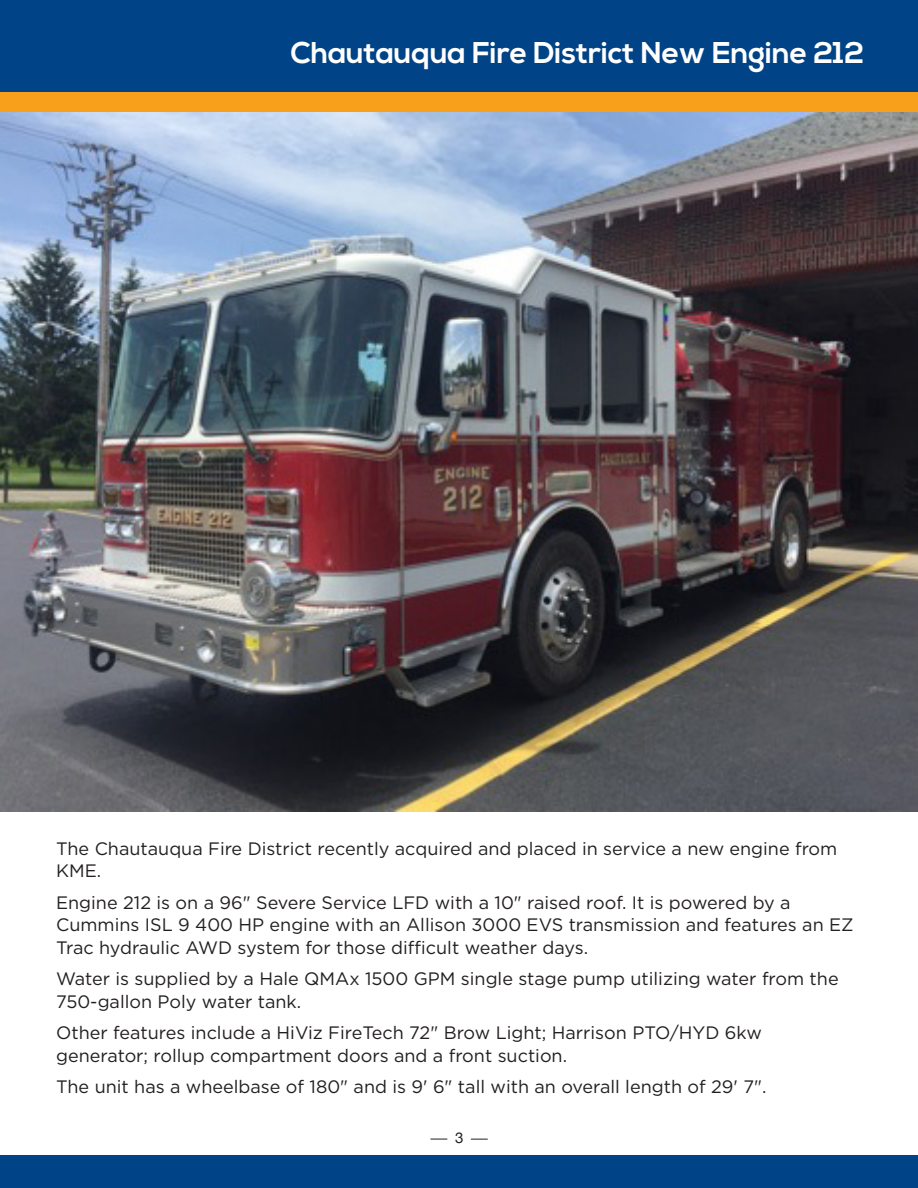
<style>
.page{position:relative;width:918px;height:1188px;background:#fff}
.page>*{position:absolute;margin:0;border:0;box-sizing:border-box;transform-origin:0 0}
.t1{font:700 30px "Nexa";color:#fff}
.t2{font:18px/22.5px "Gotham";color:#231f20}
.t3{font:15px "Helvetica Neue";color:#231f20}
</style>
<div class="page">
<svg style="left:430px;top:1139px;width:17px;height:1px"></svg>
<svg style="left:471px;top:1139px;width:17px;height:1px"></svg>
<div style="left:0;top:0;width:918px;height:92px;background:#014387"></div>
<div style="left:0;top:92px;width:918px;height:21px;background:#f89f1c"></div>
<div style="left:0;top:1156px;width:918px;height:32px;background:#014387"></div>
<img style="left:0;top:113px;width:918px;height:698px">
<p class="t1" style="left:290px;top:35px;width:575px">Chautauqua Fire District New Engine 212</p>
<p class="t2" style="left:56px;top:837px;width:783px">The Chautauqua Fire District recently acquired and placed in service a new engine from<br>KME.</p>
<p class="t2" style="left:56px;top:891px;width:799px">Engine 212 is on a 96" Severe Service LFD with a 10" raised roof. It is powered by a<br>Cummins ISL 9 400 HP engine with an Allison 3000 EVS transmission and features an EZ<br>Trac hydraulic AWD system for those difficult weather days.</p>
<p class="t2" style="left:56px;top:967px;width:784px">Water is supplied by a Hale QMAx 1500 GPM single stage pump utilizing water from the<br>750-gallon Poly water tank.</p>
<p class="t2" style="left:56px;top:1021px;width:707px">Other features include a HiViz FireTech 72" Brow Light; Harrison PTO/HYD 6kw generator; rollup compartment doors and a front suction.</p>
<p class="t2" style="left:56px;top:1075px;width:712px">The unit has a wheelbase of 180" and is 9' 6" tall with an overall length of 29' 7".</p>
<p class="t3" style="left:455px;top:1127px;width:10px">3</p>
</div>
